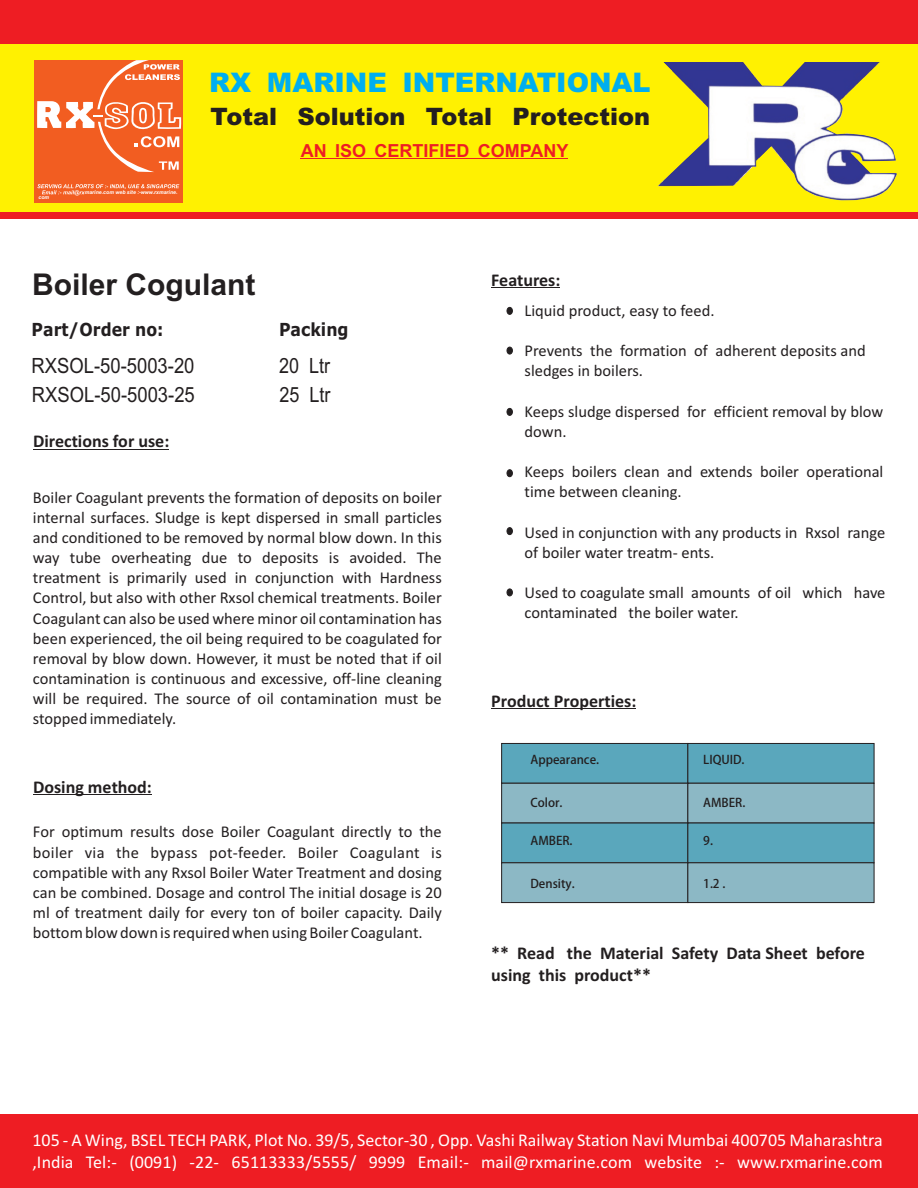
<style>
.page{position:relative;width:918px;height:1188px;background:#fff}
.page>*{position:absolute;margin:0;border:0;box-sizing:border-box;transform-origin:0 0}
.t1{font:700 30px "Arial";color:#231f20}
.t2{font:900 27px "Arial";color:#00aeef}
.t3{font:900 24px "Arial";color:#231f20}
.t4{font:21px/28.7px "Arial";color:#231f20;scale:.88 1}
.t5{font:21px/28.7px "Arial";color:#231f20;scale:.86 1}
.t6{font:18px/21.9px "Calibri";color:#fff}
.t7{font:700 18px/21.9px "Calibri";color:#231f20}
.t8{font:700 18px "Arial";color:#ee1d23}
.t9{font:700 18px "Verdana";color:#231f20;scale:.87 1}
.t10{font:700 18px "Verdana";color:#231f20;scale:.88 1}
.t11{font:16.5px/20.1px "Calibri";color:#231f20}
.t12{font:12px "Adobe Heiti Std";color:#231f20}
.t13{font:italic 700 5.25px "Arial";color:#fff}
</style>
<div class="page">
<div style="left:0;top:44px;width:918px;height:168px;background:#fff101"></div>
<img style="left:659px;top:63px;width:238px;height:137px">
<div style="left:0;top:1114px;width:918px;height:74px;background:#ee1d23"></div>
<div style="left:35px;top:60px;width:148px;height:143px;background:#f25d21"></div>
<svg style="left:37px;top:60px;width:144px;height:135px"></svg>
<hr style="left:301px;top:158px;width:267px;height:1px;background:#ee1d23">
<div style="left:0;top:1px;width:918px;height:43px;background:#ee1d23"></div>
<div style="left:0;top:213px;width:918px;height:6px;background:#ee1d23"></div>
<hr style="left:33px;top:449px;width:131px;height:1px;background:#231f20">
<hr style="left:33px;top:794px;width:119px;height:1px;background:#231f20">
<hr style="left:491px;top:287px;width:64px;height:1px;background:#231f20">
<hr style="left:491px;top:709px;width:140px;height:1px;background:#231f20">
<div style="left:507px;top:307px;width:6px;height:8px;background:#231f20;border:1px solid #231f20;border-radius:50%"></div>
<div style="left:507px;top:347px;width:6px;height:7px;background:#231f20;border:1px solid #231f20;border-radius:50%"></div>
<div style="left:507px;top:408px;width:6px;height:8px;background:#231f20;border:1px solid #231f20;border-radius:50%"></div>
<div style="left:507px;top:470px;width:6px;height:7px;background:#231f20;border:1px solid #231f20;border-radius:50%"></div>
<div style="left:507px;top:527px;width:6px;height:8px;background:#231f20;border:1px solid #231f20;border-radius:50%"></div>
<div style="left:507px;top:589px;width:6px;height:7px;background:#231f20;border:1px solid #231f20;border-radius:50%"></div>
<svg style="left:501px;top:743px;width:373px;height:160px;background:#6fa9b9"></svg>
<h2 class="t2" style="left:209px;top:73px;width:443px">RX MARINE INTERNATIONAL</h2>
<h3 class="t3" style="left:211px;top:108px;width:441px">Total Solution Total Protection</h3>
<p class="t13" style="left:38px;top:195px;width:12px">com</p>
<p class="t13" style="left:85px;top:190px;width:94px">marine.com web site :-www.rxmarine.</p>
<h1 class="t1" style="left:32px;top:273px;width:225px">Boiler Cogulant</h1>
<p class="t8" style="left:301px;top:143px;width:269px">AN ISO CERTIFIED COMPANY</p>
<p class="t7" style="left:491px;top:270px;width:71px">Features:</p>
<p class="t9" style="left:32px;top:323px;width:153px">Part/Order no:</p>
<p class="t10" style="left:279px;top:322px;width:81px">Packing</p>
<p class="t4" style="left:32px;top:353px;width:187px">RXSOL-50-5003-20<br>RXSOL-50-5003-25</p>
<p class="t5" style="left:279px;top:353px;width:61px">20 Ltr<br>25 Ltr</p>
<p class="t7" style="left:33px;top:432px;width:138px">Directions for use:</p>
<p class="t11" style="left:33px;top:488px;width:410px;text-align:justify">Boiler Coagulant prevents the formation of deposits on boiler internal surfaces. Sludge is kept dispersed in small particles and conditioned to be removed by normal blow down. In this way tube overheating due to deposits is avoided. The treatment is primarily used in conjunction with Hardness Control, but also with other Rxsol chemical treatments. Boiler Coagulant can also be used where minor oil contamination has been experienced, the oil being required to be coagulated for removal by blow down. However, it must be noted that if oil contamination is continuous and excessive, off-line cleaning will be required. The source of oil contamination must be stopped immediately.</p>
<p class="t7" style="left:33px;top:777px;width:120px">Dosing method:</p>
<p class="t11" style="left:33px;top:823px;width:410px;text-align:justify">For optimum results dose Boiler Coagulant directly to the boiler via the bypass pot-feeder. Boiler Coagulant is compatible with any Rxsol Boiler Water Treatment and dosing can be combined. Dosage and control The initial dosage is 20 ml of treatment daily for every ton of boiler capacity. Daily bottom blow down is required when using Boiler Coagulant.</p>
<p class="t11" style="left:525px;top:302px;width:191px">Liquid product, easy to feed.</p>
<p class="t11" style="left:525px;top:342px;width:343px">Prevents the formation of adherent deposits and sledges in boilers.</p>
<p class="t11" style="left:525px;top:403px;width:360px">Keeps sludge dispersed for efficient removal by blow down.</p>
<p class="t11" style="left:525px;top:463px;width:360px">Keeps boilers clean and extends boiler operational time between cleaning.</p>
<p class="t11" style="left:525px;top:523px;width:362px">Used in conjunction with any products in Rxsol range of boiler water treatm- ents.</p>
<p class="t11" style="left:525px;top:584px;width:362px">Used to coagulate small amounts of oil which have contaminated the boiler water.</p>
<p class="t7" style="left:491px;top:691px;width:147px">Product Properties:</p>
<p class="t12" style="left:530px;top:753px;width:70px">Appearance.</p>
<p class="t12" style="left:530px;top:797px;width:33px">Color.</p>
<p class="t12" style="left:530px;top:834px;width:44px">AMBER.</p>
<p class="t12" style="left:530px;top:877px;width:46px">Density.</p>
<p class="t12" style="left:703px;top:753px;width:43px">LIQUID.</p>
<p class="t12" style="left:703px;top:797px;width:44px">AMBER.</p>
<p class="t12" style="left:703px;top:834px;width:11px">9.</p>
<p class="t12" style="left:703px;top:877px;width:24px">1.2 .</p>
<p class="t7" style="left:491px;top:944px;width:375px">** Read the Material Safety Data Sheet before using this product**</p>
<p class="t6" style="left:32px;top:1130px;width:852px">105 - A Wing, BSEL TECH PARK, Plot No. 39/5, Sector-30 , Opp. Vashi Railway Station Navi Mumbai 400705 Maharashtra ,India Tel:- (0091) -22- 65113333/5555/ 9999 Email:- mail@rxmarine.com website :- www.rxmarine.com</p>
</div>
